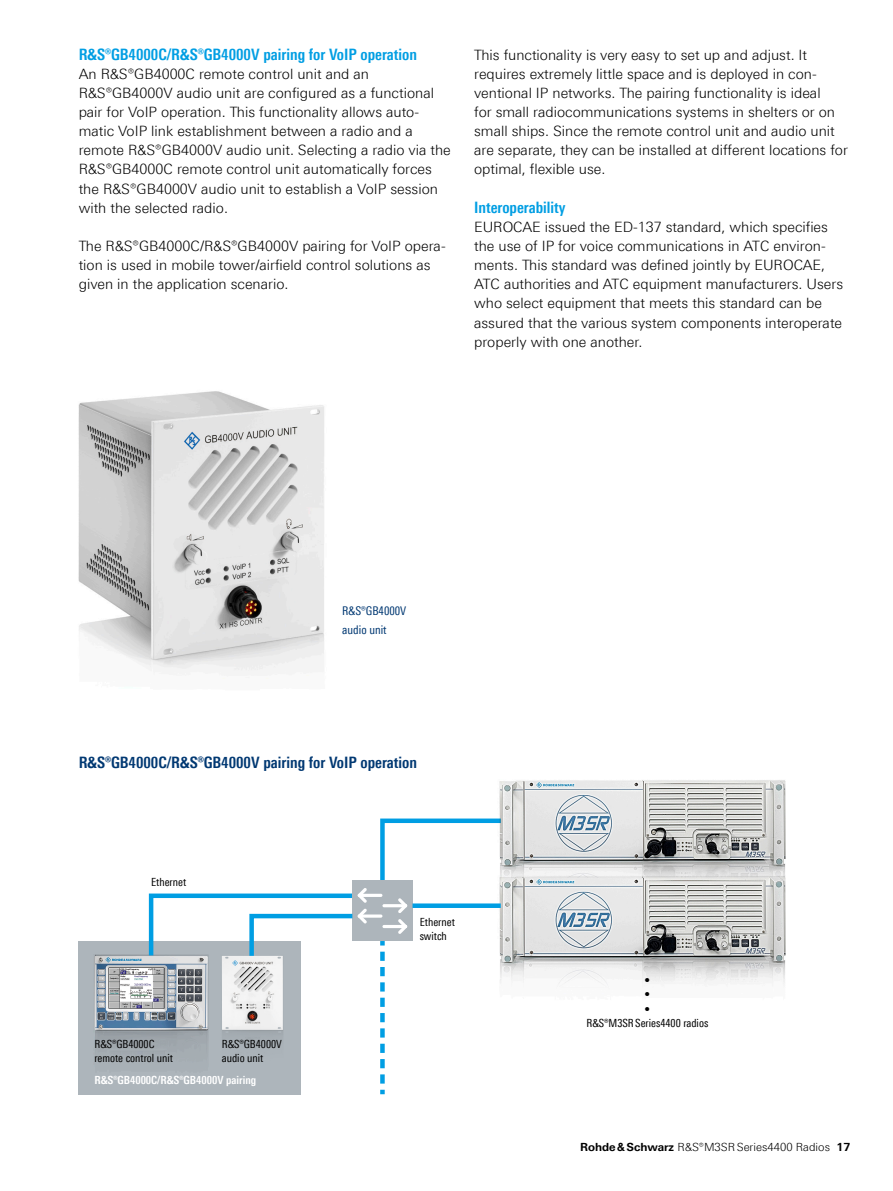
<style>
.page{position:relative;width:893px;height:1191px;background:#fff}
.page>*{position:absolute;margin:0;border:0;box-sizing:border-box;transform-origin:0 0}
.Absatzfett_cyan{font:700 15.75px "Linotype Univers 620 Cn";color:#009ee3}
.Grafik-Tabelle_Übers{font:700 15.75px "Linotype Univers 620 Cn";color:#003872}
.Haupttext_ohne_Absta{font:300 14.25px/19.2px "Linotype Univers 330";color:#000}
.Haupttext{font:300 14.25px/19.2px "Linotype Univers 330";color:#000}
.Bildunterschrift{font:12px/19.2px "Linotype Univers 420 Cn";color:#003872}
.t1{font:11.25px/14.2px "Linotype Univers 420 Cn";color:#000}
.t2{font:300 11.25px "Linotype Univers 330";color:#000}
.t3{font:700 11.25px "Linotype Univers 620 Cn";color:#fff}
.s1{font-family:"Linotype Univers 630";font-weight:700}
</style>
<div class="page">
<div style="left:78px;top:941px;width:222px;height:153px;background:#adb5bb"></div>
<img style="left:94px;top:956px;width:114px;height:74px">
<svg style="left:378px;top:818px;width:120px;height:63px"></svg>
<div style="left:352px;top:881px;width:61px;height:60px;background:#adb5bb"></div>
<svg style="left:358px;top:893px;width:24px;height:4px"></svg>
<hr style="left:358px;top:914px;width:24px;height:3px;background:#fff;border-radius:2px">
<hr style="left:382px;top:904px;width:25px;height:3px;background:#fff;border-radius:2px">
<svg style="left:398px;top:898px;width:9px;height:15px"></svg>
<hr style="left:382px;top:925px;width:25px;height:3px;background:#fff;border-radius:2px">
<svg style="left:398px;top:919px;width:8px;height:15px"></svg>
<svg style="left:147px;top:888px;width:220px;height:72px"></svg>
<svg style="left:380px;top:1089px;width:5px;height:5px"></svg>
<svg style="left:380px;top:941px;width:5px;height:142px"></svg>
<img style="left:220px;top:954px;width:65px;height:92px">
<img style="left:222px;top:956px;width:61px;height:74px">
<img style="left:498px;top:781px;width:287px;height:94px">
<img style="left:501px;top:780px;width:285px;height:85px">
<img style="left:499px;top:875px;width:286px;height:111px">
<img style="left:501px;top:877px;width:285px;height:85px">
<div style="left:413px;top:903px;width:88px;height:5px;background:#009ee3"></div>
<img style="left:78px;top:391px;width:246px;height:288px">
<p class="Absatzfett_cyan" style="left:79px;top:45px;width:340px">R&amp;S®GB4000C/R&amp;S®GB4000V pairing for VoIP operation</p>
<p class="Haupttext_ohne_Absta" style="left:79px;top:64px;width:374px">An R&amp;S®GB4000C remote control unit and an R&amp;S®GB4000V audio unit are configured as a functional pair for VoIP operation. This functionality allows auto&shy;matic VoIP link establishment between a radio and a remote R&amp;S®GB4000V audio unit. Selecting a radio via the R&amp;S®GB4000C remote control unit automatically forces the R&amp;S®GB4000V audio unit to establish a VoIP session with the selected radio.</p>
<p class="Haupttext" style="left:79px;top:236px;width:369px">The R&amp;S®GB4000C/R&amp;S®GB4000V pairing for VoIP opera&shy;tion is used in mobile tower/airfield control solutions as given in the application scenario.</p>
<p class="Haupttext" style="left:474px;top:45px;width:375px">This functionality is very easy to set up and adjust. It requires extremely little space and is deployed in con&shy;ventional IP networks. The pairing functionality is ideal<br>for small radiocommunications systems in shelters or on small ships. Since the remote control unit and audio unit are separate, they can be installed at different locations for optimal, flexible use.</p>
<p class="Absatzfett_cyan" style="left:474px;top:198px;width:93px">Interoperability</p>
<p class="Haupttext_ohne_Absta" style="left:474px;top:217px;width:371px">EUROCAE issued the ED-137 standard, which specifies the use of IP for voice communications in ATC environ&shy;ments. This standard was defined jointly by EUROCAE, ATC authorities and ATC equipment manufacturers. Users who select equipment that meets this standard can be assured that the various system components interoperate properly with one another.</p>
<p class="Bildunterschrift" style="left:342px;top:600px;width:66px">R&amp;S®GB4000V audio unit</p>
<p class="Grafik-Tabelle_Übers" style="left:79px;top:753px;width:340px">R&amp;S®GB4000C/R&amp;S®GB4000V pairing for VoIP operation</p>
<p class="t1" style="left:151px;top:874px;width:37px">Ethernet</p>
<p class="t1" style="left:94px;top:1036px;width:80px">¸GB4000C remote control unit</p>
<p class="t1" style="left:222px;top:1036px;width:62px">¸GB4000V audio unit</p>
<p class="t3" style="left:94px;top:1073px;width:163px">¸GB4000C/¸GB4000V pairing</p>
<p class="t1" style="left:420px;top:914px;width:37px">Ethernet switch</p>
<p class="t1" style="left:586px;top:973px;width:123px;text-align:center">•<br>•<br>•<br>¸M3SRSeries4400 radios</p>
<p class="t2" style="left:580px;top:1140px;width:272px"><span class="s1">Rohde&amp;Schwarz</span> R&amp;S®M3SRSeries4400 Radios <span class="s1">17</span></p>
</div>
